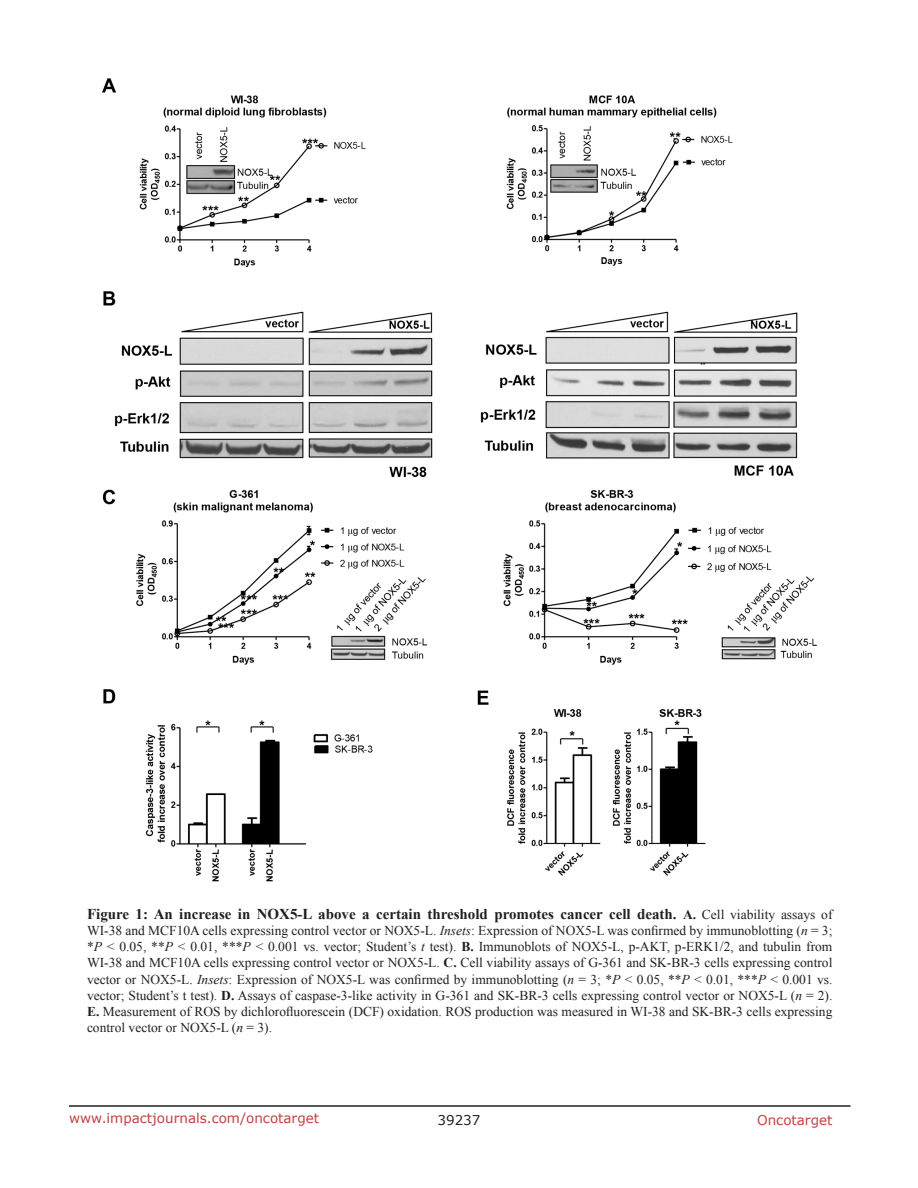
<style>
.page{position:relative;width:918px;height:1188px;background:#fff}
.page>*{position:absolute;margin:0;border:0;box-sizing:border-box;transform-origin:0 0}
.FigureText{font:700 15px "Times New Roman";color:#231f20}
.FigureText-2{font:13.5px/16.2px "Times New Roman";color:#231f20;text-align:justify}
.t1{font:13.5px "Verdana";color:#c24141}
.t2{font:13.5px "Verdana";color:#231f20}
.s1{font-size:13.5px}
.s2{font-weight:400;font-size:13.5px}
.s3{font-style:italic}
.s4{font-weight:700}
</style>
<div class="page">
<hr style="left:69px;top:1105px;width:781px;height:2px;background:#231f20">
<img style="left:102px;top:78px;width:715px;height:804px">
<p class="FigureText" style="left:87px;top:903px;width:747px">Figure 1: An increase in NOX5-L above a certain threshold promotes cancer cell death. <span class="s1">A.</span> <span class="s2">Cell viability assays of</span></p>
<p class="FigureText-2" style="left:87px;top:922px;width:747px">WI-38 and MCF10A cells expressing control vector or NOX5-L. <span class="s3">Insets</span>: Expression of NOX5-L was confirmed by immunoblotting (<span class="s3">n</span> = 3; *<span class="s3">P</span> &lt; 0.05, **<span class="s3">P</span> &lt; 0.01, ***<span class="s3">P</span> &lt; 0.001 vs. vector; Student’s <span class="s3">t</span> test). <span class="s4">B.</span> Immunoblots of NOX5-L, p-AKT, p-ERK1/2, and tubulin from WI-38 and MCF10A cells expressing control vector or NOX5-L. <span class="s4">C.</span> Cell viability assays of G-361 and SK-BR-3 cells expressing control vector or NOX5-L. <span class="s3">Insets</span>: Expression of NOX5-L was confirmed by immunoblotting (<span class="s3">n</span> = 3; *<span class="s3">P</span> &lt; 0.05, **<span class="s3">P</span> &lt; 0.01, ***<span class="s3">P</span> &lt; 0.001 vs. vector; Student’s t test). <span class="s4">D.</span> Assays of caspase-3-like activity in G-361 and SK-BR-3 cells expressing control vector or NOX5-L (<span class="s3">n</span> = 2).<br><span class="s4">E.</span> Measurement of ROS by dichlorofluorescein (DCF) oxidation. ROS production was measured in WI-38 and SK-BR-3 cells expressing control vector or NOX5-L (<span class="s3">n</span> = 3).</p>
<p class="t1" style="left:69px;top:1109px;width:252px">www.impactjournals.com/oncotarget</p>
<p class="t2" style="left:438px;top:1111px;width:44px">39237</p>
<p class="t1" style="left:757px;top:1111px;width:77px">Oncotarget</p>
</div>
